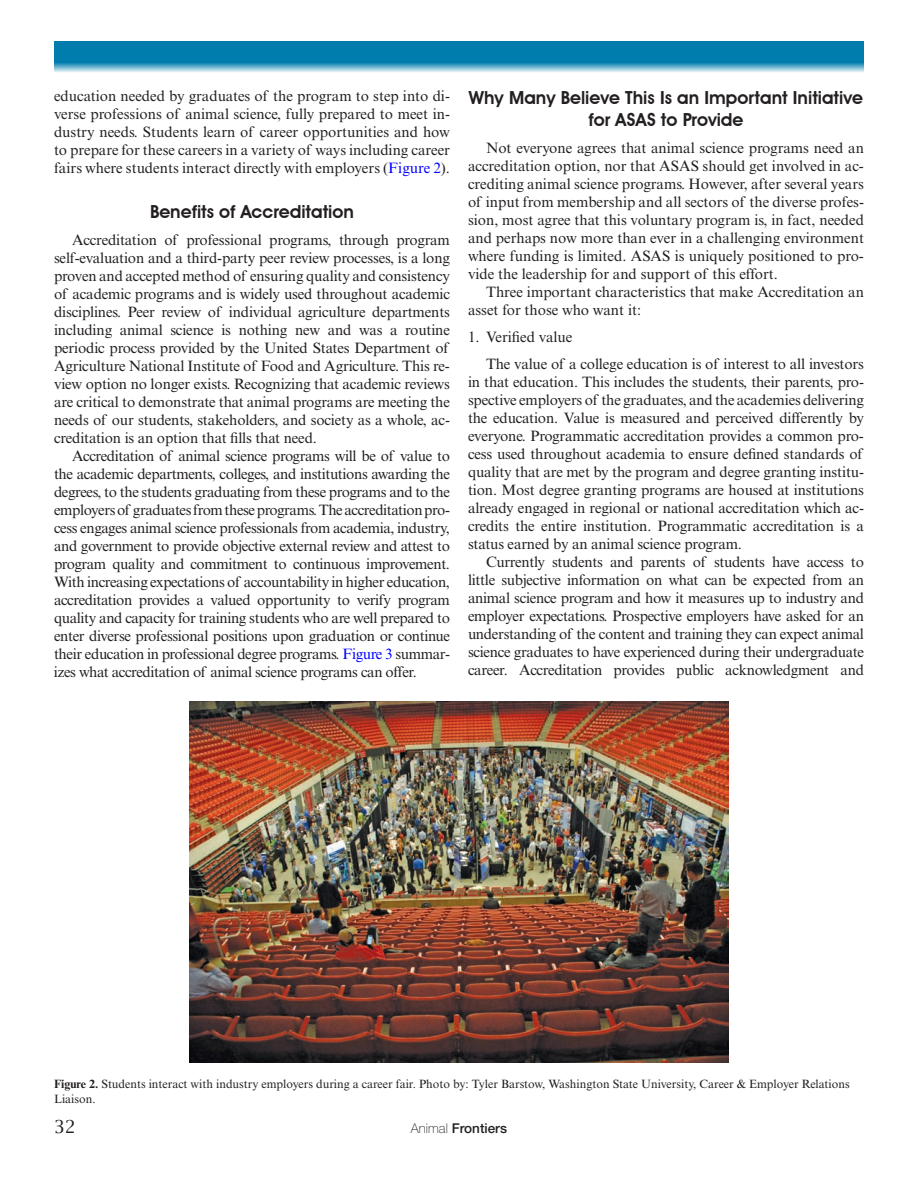
<style>
.page{position:relative;width:918px;height:1188px;background:#fff}
.page>*{position:absolute;margin:0;border:0;box-sizing:border-box;transform-origin:0 0}
.t1{font:600 18px/22.5px "Avant Garde IT Cby BT";color:#231f20;text-align:center}
.t2{font:18px "Lucida Bright";color:#231f20}
.t3{font:15px/18px "Times New Roman MT Std";letter-spacing:-.01em;color:#231f20;text-align:justify}
.t4{font:500 13.5px "Helvetica Neue LT Std";color:#231f20}
.t5{font:12px/15px "Times New Roman MT Std";color:#231f20}
.s1{color:#00f}
.s2{font-weight:700}
.s3{font-weight:100}
</style>
<div class="page">
<svg style="left:54px;top:41px;width:810px;height:31px;background:#238eb8"></svg>
<img style="left:189px;top:701px;width:540px;height:362px">
<p class="t3" style="left:54px;top:87px;width:398px">education needed by graduates of the program to step into di&shy;verse professions of animal science, fully prepared to meet in&shy;dustry needs. Students learn of career opportunities and how to prepare for these careers in a variety of ways including career fairs where students interact directly with employers (<span class="s1">Figure 2</span>).</p>
<p class="t1" style="left:150px;top:200px;width:205px">Benefits of Accreditation</p>
<p class="t3" style="left:54px;top:231px;width:398px;text-indent:18px">Accreditation of professional programs, through program self-evaluation and a third-party peer review processes, is a long proven and accepted method of ensuring quality and consistency of academic programs and is widely used throughout academic disciplines. Peer review of individual agriculture departments including animal science is nothing new and was a routine periodic process provided by the United States Department of Agriculture National Institute of Food and Agriculture. This re&shy;view option no longer exists. Recognizing that academic reviews are critical to demonstrate that animal programs are meeting the needs of our students, stakeholders, and society as a whole, ac&shy;creditation is an option that fills that need.</p>
<p class="t3" style="left:54px;top:447px;width:398px;text-indent:18px">Accreditation of animal science programs will be of value to the academic departments, colleges, and institutions awarding the degrees, to the students graduating from these programs and to the employers of graduates from these programs. The accreditation pro&shy;cess engages animal science professionals from academia, industry, and government to provide objective external review and attest to program quality and commitment to continuous improvement.<br>With increasing expectations of accountability in higher education, accreditation provides a valued opportunity to verify program quality and capacity for training students who are well prepared to enter diverse professional positions upon graduation or continue their education in professional degree programs. <span class="s1">Figure 3</span> summar&shy;izes what accreditation of animal science programs can offer.</p>
<p class="t1" style="left:469px;top:86px;width:396px">Why Many Believe This Is an Important Initiative for ASAS to Provide</p>
<p class="t3" style="left:468px;top:139px;width:398px;text-indent:18px">Not everyone agrees that animal science programs need an accreditation option, nor that ASAS should get involved in ac&shy;crediting animal science programs. However, after several years of input from membership and all sectors of the diverse profes&shy;sion, most agree that this voluntary program is, in fact, needed and perhaps now more than ever in a challenging environment where funding is limited. ASAS is uniquely positioned to pro&shy;vide the leadership for and support of this effort.</p>
<p class="t3" style="left:468px;top:283px;width:397px;text-indent:18px">Three important characteristics that make Accreditation an asset for those who want it:</p>
<p class="t3" style="left:486px;top:324px;width:380px;line-height:27px;text-indent:-18px">1. Verified value<br>The value of a college education is of interest to all investors</p>
<p class="t3" style="left:468px;top:373px;width:398px">in that education. This includes the students, their parents, pro&shy;spective employers of the graduates, and the academies delivering the education. Value is measured and perceived differently by everyone. Programmatic accreditation provides a common pro&shy;cess used throughout academia to ensure defined standards of quality that are met by the program and degree granting institu&shy;tion. Most degree granting programs are housed at institutions already engaged in regional or national accreditation which ac&shy;credits the entire institution. Programmatic accreditation is a status earned by an animal science program.</p>
<p class="t3" style="left:468px;top:553px;width:398px;text-indent:18px">Currently students and parents of students have access to little subjective information on what can be expected from an animal science program and how it measures up to industry and employer expectations. Prospective employers have asked for an understanding of the content and training they can expect animal science graduates to have experienced during their undergraduate career. Accreditation provides public acknowledgment and</p>
<p class="t5" style="left:54px;top:1077px;width:797px"><span class="s2">Figure 2.</span> Students interact with industry employers during a career fair. Photo by: Tyler Barstow, Washington State University, Career &amp; Employer Relations<br>Liaison.</p>
<p class="t2" style="left:54px;top:1116px;width:23px">32</p>
<p class="t4" style="left:411px;top:1120px;width:98px"><span class="s3">Animal</span> Frontiers</p>
</div>
